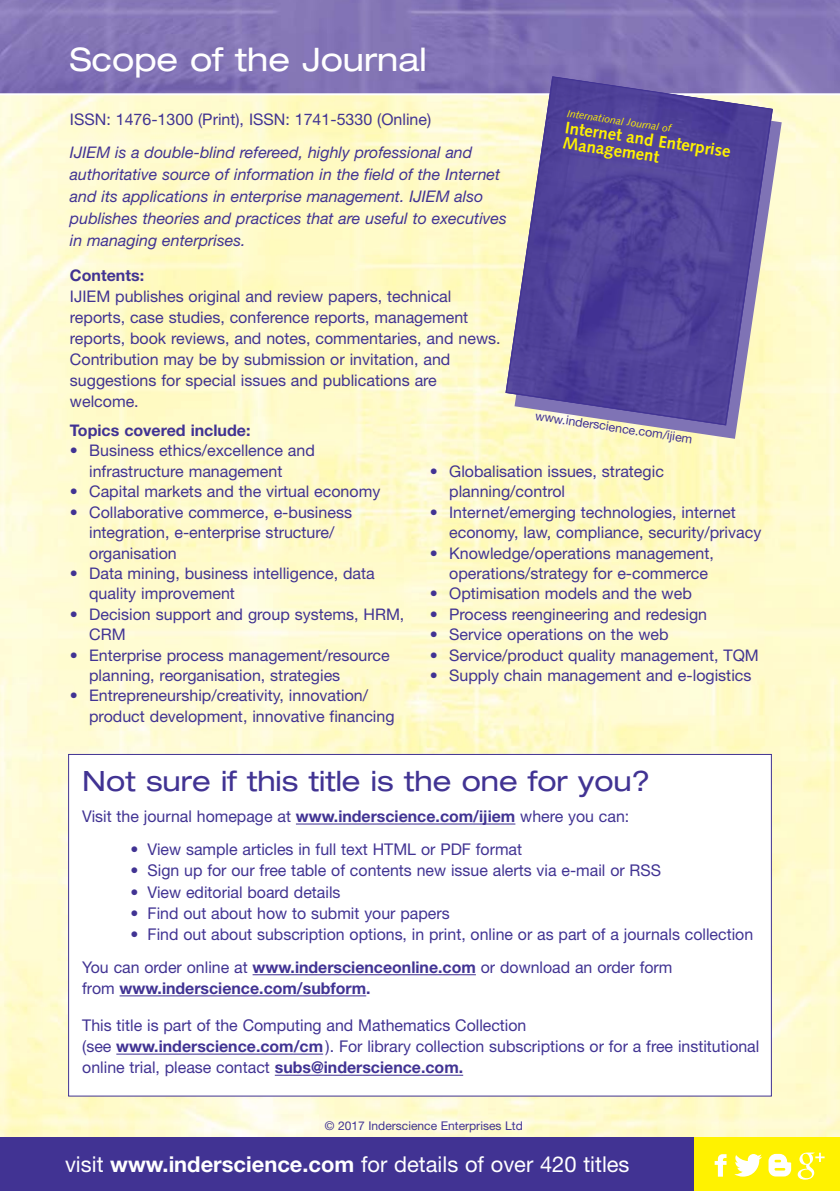
<style>
.page{position:relative;width:840px;height:1191px;background:#fff}
.page>*{position:absolute;margin:0;border:0;box-sizing:border-box;transform-origin:0 0}
.t1{font:expanded 32.4px "Helvetica Neue";color:#fff}
.t2{font:expanded 28px "Helvetica Neue";color:#413393}
.t3{font:21.8px "Helvetica Neue";color:#fff}
.t4{font:700 16.8px/15.2px "Syntax";color:#fff200}
.t5{font:16.2px/21.2px "Helvetica Neue";color:#413393}
.t6{font:700 16.2px "Helvetica Neue";color:#413393}
.t7{font:16px/20.4px "Helvetica Neue";color:#413393}
.t8{font:italic 16px/22px "Helvetica Neue";color:#413393}
.t9{font:700 16px "Helvetica Neue";color:#413393}
.t10{font:12.4px "Helvetica Neue";color:#413393}
.t11{font:12px "Helvetica Neue";color:#413393}
.t12{font:italic 10.2px "Syntax";color:#fff200}
.s1{font-weight:700}
.s2{font-weight:400}
</style>
<div class="page">
<img style="left:0;top:95px;width:839px;height:1042px">
<img style="left:0;top:0;width:839px;height:93px">
<div style="left:0;top:1137px;width:694px;height:54px;background:#413393"></div>
<div style="left:694px;top:1137px;width:145px;height:54px;background:#fff200"></div>
<div style="left:69px;top:755px;width:701px;height:340px;background:#fff"></div>
<hr style="left:296px;top:823px;width:219px;height:1px;background:#413393">
<hr style="left:252px;top:974px;width:223px;height:1px;background:#413393">
<hr style="left:119px;top:995px;width:247px;height:1px;background:#413393">
<hr style="left:116px;top:1053px;width:207px;height:1px;background:#413393">
<hr style="left:275px;top:1074px;width:188px;height:1px;background:#413393">
<svg style="left:714px;top:1154px;width:12px;height:22px"></svg>
<svg style="left:734px;top:1154px;width:27px;height:22px"></svg>
<svg style="left:768px;top:1153px;width:22px;height:23px"></svg>
<svg style="left:797px;top:1152px;width:27px;height:27px"></svg>
<svg style="left:514px;top:90px;width:267px;height:349px;background:#ece7c5"></svg>
<svg style="left:505px;top:76px;width:267px;height:350px;background:#6d60a2"></svg>
<h1 class="t1" style="left:70px;top:48px;width:358px">Scope of the Journal</h1>
<p class="t7" style="left:70px;top:111px;width:362px">ISSN: 1476-1300 (Print), ISSN: 1741-5330 (Online)</p>
<p class="t8" style="left:70px;top:143px;width:438px">IJIEM is a double-blind refereed, highly professional and authoritative source of information in the field of the Internet and its applications in enterprise management. IJIEM also publishes theories and practices that are useful to executives in managing enterprises.</p>
<p class="t9" style="left:70px;top:269px;width:76px">Contents:</p>
<p class="t7" style="left:70px;top:287px;width:432px;line-height:21px">IJIEM publishes original and review papers, technical reports, case studies, conference reports, management reports, book reviews, and notes, commentaries, and news.<br>Contribution may be by submission or invitation, and suggestions for special issues and publications are welcome.</p>
<p class="t12" style="left:567px;top:109px;width:106px;rotate:8deg">International Journal of</p>
<p class="t4" style="left:565px;top:121px;width:169px;rotate:8deg">Internet and Enterprise<br>Management</p>
<p class="t9" style="left:70px;top:424px;width:182px">Topics covered include:</p>
<p class="t7" style="left:89px;top:442px;width:227px;text-indent:-19px">• Business ethics/excellence and infrastructure management</p>
<p class="t7" style="left:70px;top:483px;width:312px">• Capital markets and the virtual economy</p>
<p class="t7" style="left:89px;top:503px;width:264px;text-indent:-19px">• Collaborative commerce, e-business integration, e-enterprise structure/ organisation</p>
<p class="t7" style="left:89px;top:564px;width:287px;text-indent:-19px">• Data mining, business intelligence, data quality improvement</p>
<p class="t7" style="left:89px;top:605px;width:316px;text-indent:-19px">• Decision support and group systems, HRM,<br>CRM</p>
<p class="t7" style="left:89px;top:646px;width:302px;text-indent:-19px">• Enterprise process management/resource planning, reorganisation, strategies</p>
<p class="t7" style="left:89px;top:687px;width:307px;text-indent:-19px">• Entrepreneurship/creativity, innovation/ product development, innovative financing</p>
<p class="t10" style="left:535px;top:412px;width:160px;rotate:8deg">www.inderscience.com/ijiem</p>
<p class="t7" style="left:449px;top:462px;width:216px;text-indent:-19px">• Globalisation issues, strategic planning/control</p>
<p class="t7" style="left:449px;top:503px;width:313px;text-indent:-19px">• Internet/emerging technologies, internet economy, law, compliance, security/privacy</p>
<p class="t7" style="left:449px;top:544px;width:266px;text-indent:-19px">• Knowledge/operations management, operations/strategy for e-commerce</p>
<p class="t7" style="left:429px;top:585px;width:263px">• Optimisation models and the web</p>
<p class="t7" style="left:429px;top:605px;width:278px">• Process reengineering and redesign</p>
<p class="t7" style="left:429px;top:626px;width:240px">• Service operations on the web</p>
<p class="t7" style="left:429px;top:646px;width:330px">• Service/product quality management, TQM</p>
<p class="t7" style="left:429px;top:666px;width:323px">• Supply chain management and e-logistics</p>
<h2 class="t2" style="left:82px;top:771px;width:569px">Not sure if this title is the one for you?</h2>
<p class="t5" style="left:82px;top:807px;width:548px">Visit the journal homepage at <span class="s1">www.inderscience.com/ijiem</span> where you can:</p>
<p class="t5" style="left:130px;top:840px;width:393px">• View sample articles in full text HTML or PDF format</p>
<p class="t5" style="left:130px;top:861px;width:532px">• Sign up for our free table of contents new issue alerts via e-mail or RSS</p>
<p class="t5" style="left:130px;top:883px;width:211px">• View editorial board details</p>
<p class="t5" style="left:130px;top:904px;width:320px">• Find out about how to submit your papers</p>
<p class="t5" style="left:82px;top:919px;width:672px;line-height:33.2px;text-indent:48px">• Find out about subscription options, in print, online or as part of a journals collection<br>You can order online at <span class="s1">www.inderscienceonline.com</span> or download an order form</p>
<p class="t6" style="left:82px;top:982px;width:290px"><span class="s2">from</span> www.inderscience.com/subform.</p>
<p class="t5" style="left:82px;top:1016px;width:678px">This title is part of the Computing and Mathematics Collection<br>(see <span class="s1">www.inderscience.com/cm</span> ). For library collection subscriptions or for a free institutional online trial, please contact <span class="s1">subs@inderscience.com.</span></p>
<p class="t11" style="left:324px;top:1121px;width:199px">© 2017 Inderscience Enterprises Ltd</p>
<h3 class="t3" style="left:65px;top:1156px;width:565px">visit <span class="s1">www.inderscience.com</span> for details of over 420 titles</h3>
</div>
